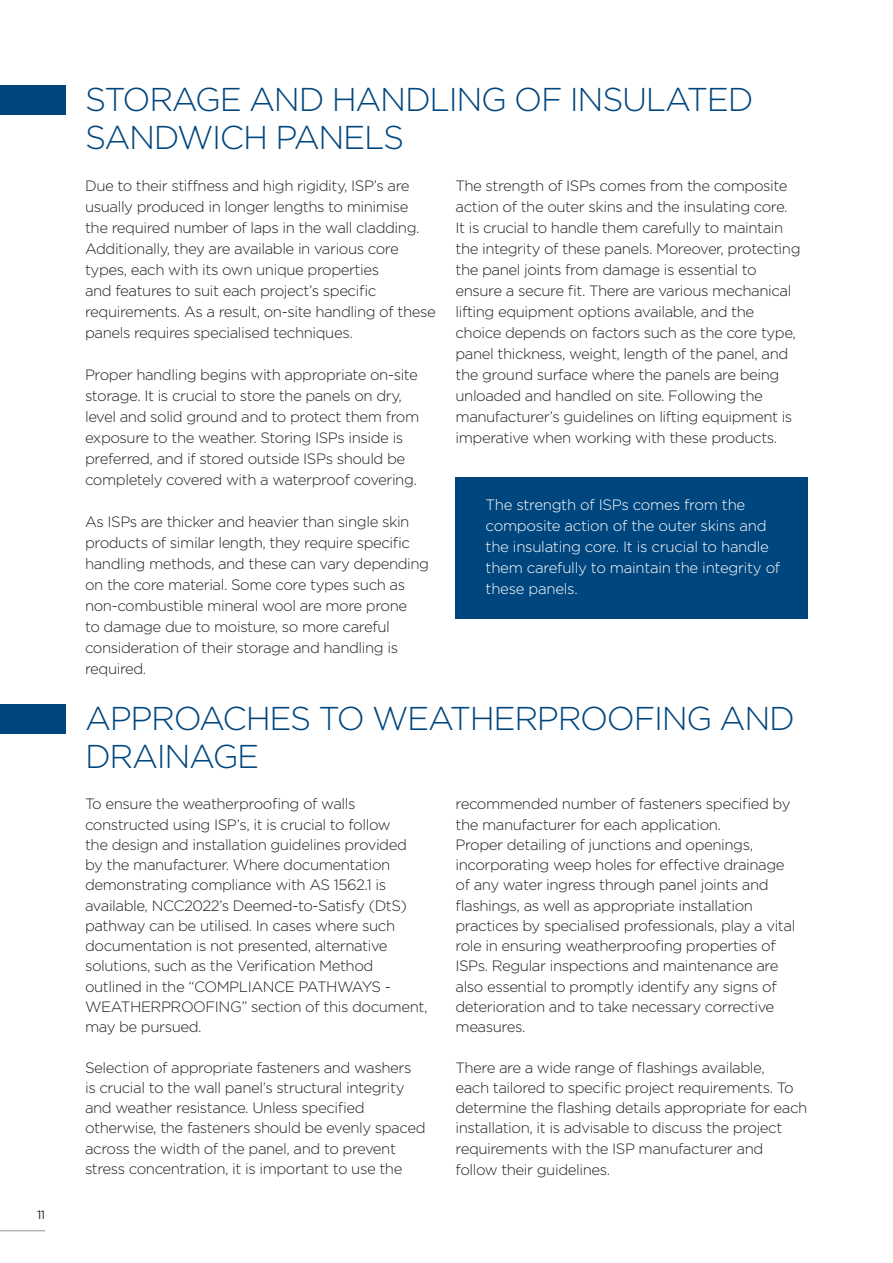
<style>
.page{position:relative;width:893px;height:1263px;background:#fff}
.page>*{position:absolute;margin:0;border:0;box-sizing:border-box;transform-origin:0 0}
.BS_Copy_Heading{font:300 33px/37.5px "Gotham";letter-spacing:-.04em;color:#00467e}
.t1{font:300 15px/21px "Gotham";letter-spacing:-.03em;color:#231f20}
.t2{font:300 15px/21px "Gotham";letter-spacing:-.02em;color:#fff}
.t3{font:12px "Gotham";color:#231f20}
</style>
<div class="page">
<hr style="left:0;top:1230px;width:45px;height:1px;background:#939598">
<div style="left:0;top:85px;width:66px;height:30px;background:#00467e"></div>
<div style="left:0;top:704px;width:66px;height:30px;background:#00467e"></div>
<div style="left:456px;top:477px;width:352px;height:141px;background:#00467e"></div>
<p class="t3" style="left:37px;top:1207px;width:9px">11</p>
<p class="BS_Copy_Heading" style="left:85px;top:80px;width:670px">STORAGE AND HANDLING OF INSULATED<br>SANDWICH PANELS</p>
<p class="t1" style="left:85px;top:174px;width:352px">Due to their stiffness and high rigidity, ISP’s are usually produced in longer lengths to minimise<br>the required number of laps in the wall cladding.<br>Additionally, they are available in various core types, each with its own unique properties<br>and features to suit each project’s specific requirements. As a result, on-site handling of these panels requires specialised techniques.</p>
<p class="t1" style="left:85px;top:363px;width:336px">Proper handling begins with appropriate on-site storage. It is crucial to store the panels on dry, level and solid ground and to protect them from exposure to the weather. Storing ISPs inside is preferred, and if stored outside ISPs should be completely covered with a waterproof covering.</p>
<p class="t1" style="left:85px;top:510px;width:346px">As ISPs are thicker and heavier than single skin products of similar length, they require specific handling methods, and these can vary depending on the core material. Some core types such as non-combustible mineral wool are more prone<br>to damage due to moisture, so more careful consideration of their storage and handling is required.</p>
<p class="t1" style="left:455px;top:174px;width:347px">The strength of ISPs comes from the composite action of the outer skins and the insulating core.<br>It is crucial to handle them carefully to maintain the integrity of these panels. Moreover, protecting the panel joints from damage is essential to ensure a secure fit. There are various mechanical lifting equipment options available, and the choice depends on factors such as the core type, panel thickness, weight, length of the panel, and the ground surface where the panels are being unloaded and handled on site. Following the manufacturer’s guidelines on lifting equipment is imperative when working with these products.</p>
<p class="t2" style="left:486px;top:494px;width:296px">The strength of ISPs comes from the composite action of the outer skins and the insulating core. It is crucial to handle them carefully to maintain the integrity of these panels.</p>
<p class="BS_Copy_Heading" style="left:85px;top:699px;width:711px">APPROACHES TO WEATHERPROOFING AND<br>DRAINAGE</p>
<p class="t1" style="left:85px;top:793px;width:344px;line-height:20.2px">To ensure the weatherproofing of walls constructed using ISP’s, it is crucial to follow<br>the design and installation guidelines provided by the manufacturer. Where documentation demonstrating compliance with AS 1562.1 is available, NCC2022’s Deemed-to-Satisfy (DtS) pathway can be utilised. In cases where such documentation is not presented, alternative solutions, such as the Verification Method outlined in the “COMPLIANCE PATHWAYS - WEATHERPROOFING” section of this document, may be pursued.</p>
<p class="t1" style="left:85px;top:1057px;width:342px;line-height:20.2px">Selection of appropriate fasteners and washers is crucial to the wall panel’s structural integrity and weather resistance. Unless specified otherwise, the fasteners should be evenly spaced across the width of the panel, and to prevent stress concentration, it is important to use the</p>
<p class="t1" style="left:455px;top:793px;width:336px;line-height:20.2px">recommended number of fasteners specified by the manufacturer for each application.</p>
<p class="t1" style="left:455px;top:834px;width:341px;line-height:20.2px">Proper detailing of junctions and openings, incorporating weep holes for effective drainage of any water ingress through panel joints and flashings, as well as appropriate installation practices by specialised professionals, play a vital role in ensuring weatherproofing properties of ISPs. Regular inspections and maintenance are also essential to promptly identify any signs of deterioration and to take necessary corrective measures.</p>
<p class="t1" style="left:455px;top:1057px;width:353px;line-height:20.4px">There are a wide range of flashings available,<br>each tailored to specific project requirements. To determine the flashing details appropriate for each installation, it is advisable to discuss the project requirements with the ISP manufacturer and follow their guidelines.</p>
</div>
